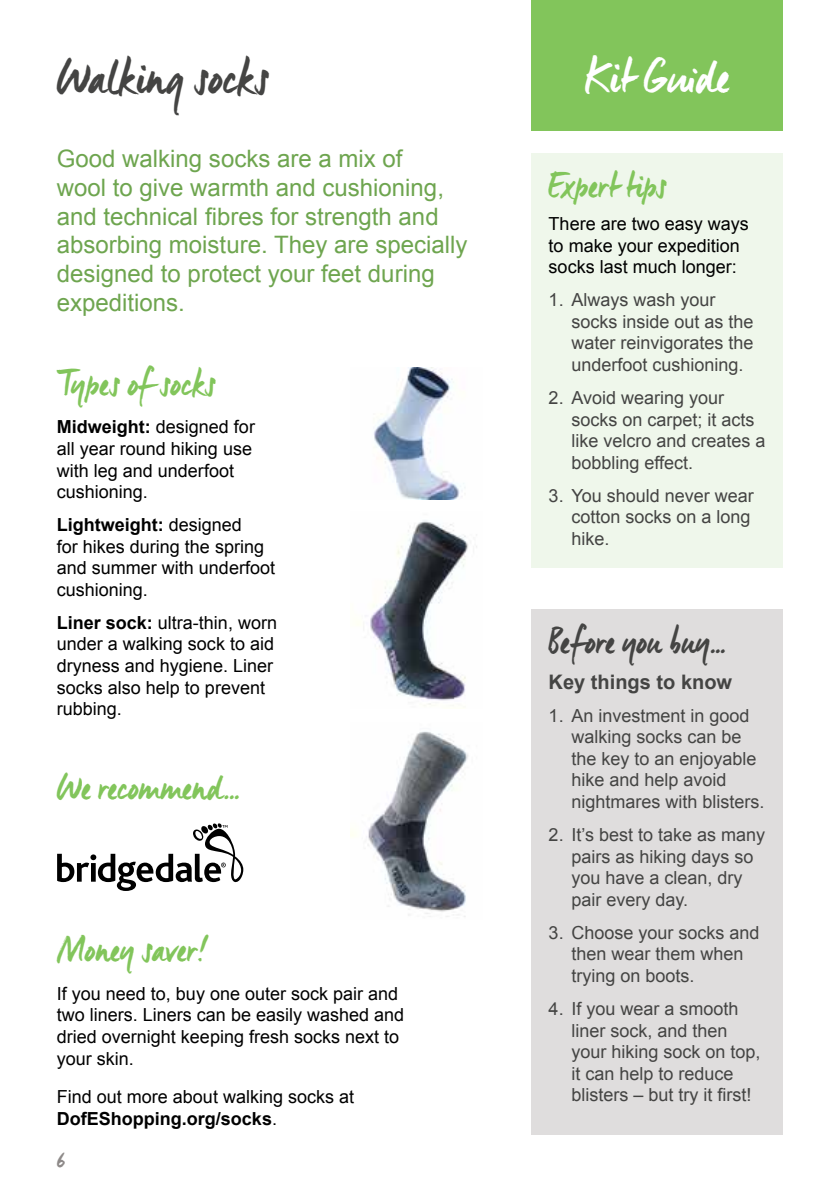
<style>
.page{position:relative;width:840px;height:1191px;background:#fff}
.page>*{position:absolute;margin:0;border:0;box-sizing:border-box;transform-origin:0 0}
.t1{font:48px "Manus";color:#444443}
.t2{font:48px "Manus";letter-spacing:.005em;color:#fff}
.t3{font:36px "Manus";color:#82c55b}
.t4{font:36px "Manus";color:#444443}
.t5{font:24px/28.8px "Arial";color:#6ea54f}
.t6{font:24px "Manus";color:#8e8a89}
.t7{font:700 20px "Arial";color:#444443}
.t8{font:18px/21.6px "Arial";color:#444443}
.t9{font:18px/21.6px "Arial";color:#000}
.s1{font-weight:700}
</style>
<div class="page">
<div style="left:531px;top:153px;width:251px;height:414px;background:#eff7eb"></div>
<div style="left:531px;top:609px;width:251px;height:525px;background:#dfdddd"></div>
<div style="left:531px;top:0;width:251px;height:130px;background:#82c55b"></div>
<svg style="left:57px;top:823px;width:186px;height:68px"></svg>
<img style="left:374px;top:368px;width:91px;height:131px">
<img style="left:357px;top:520px;width:120px;height:186px">
<img style="left:351px;top:731px;width:117px;height:186px">
<h1 class="t1" style="left:57px;top:48px;width:214px">Walking socks</h1>
<h3 class="t5" style="left:57px;top:144px;width:412px">Good walking socks are a mix of<br>wool to give warmth and cushioning, and technical fibres for strength and absorbing moisture. They are specially designed to protect your feet during expeditions.</h3>
<h2 class="t3" style="left:57px;top:361px;width:161px">Types of socks</h2>
<p class="t9" style="left:57px;top:416px;width:200px"><span class="s1">Midweight:</span> designed for all year round hiking use with leg and underfoot cushioning.</p>
<p class="t9" style="left:57px;top:514px;width:220px"><span class="s1">Lightweight:</span> designed<br>for hikes during the spring and summer with underfoot cushioning.</p>
<p class="t9" style="left:57px;top:612px;width:222px"><span class="s1">Liner sock:</span> ultra-thin, worn under a walking sock to aid dryness and hygiene. Liner socks also help to prevent rubbing.</p>
<h2 class="t3" style="left:57px;top:765px;width:184px">We recommend...</h2>
<h2 class="t3" style="left:57px;top:927px;width:150px">Money saver!</h2>
<p class="t9" style="left:57px;top:982px;width:349px">If you need to, buy one outer sock pair and two liners. Liners can be easily washed and dried overnight keeping fresh socks next to your skin.</p>
<p class="t9" style="left:57px;top:1086px;width:299px">Find out more about walking socks at<br><span class="s1">DofEShopping.org/socks</span>.</p>
<h3 class="t6" style="left:57px;top:1144px;width:10px">6</h3>
<h1 class="t2" style="left:585px;top:47px;width:146px">Kit Guide</h1>
<h2 class="t3" style="left:548px;top:164px;width:120px">Expert tips</h2>
<p class="t9" style="left:548px;top:213px;width:202px">There are two easy ways to make your expedition socks last much longer:</p>
<p class="t8" style="left:571px;top:289px;width:184px;text-indent:-23px">1. Always wash your socks inside out as the water reinvigorates the underfoot cushioning.</p>
<p class="t8" style="left:571px;top:387px;width:196px;text-indent:-23px">2. Avoid wearing your socks on carpet; it acts like velcro and creates a bobbling effect.</p>
<p class="t8" style="left:571px;top:485px;width:184px;text-indent:-23px">3. You should never wear cotton socks on a long hike.</p>
<h2 class="t4" style="left:548px;top:620px;width:178px">Before you buy...</h2>
<p class="t7" style="left:548px;top:668px;width:185px">Key things to know</p>
<p class="t8" style="left:571px;top:704px;width:195px;text-indent:-23px">1. An investment in good walking socks can be the key to an enjoyable hike and help avoid nightmares with blisters.</p>
<p class="t8" style="left:571px;top:824px;width:195px;text-indent:-23px">2. It’s best to take as many pairs as hiking days so you have a clean, dry pair every day.</p>
<p class="t8" style="left:571px;top:921px;width:190px;text-indent:-23px">3. Choose your socks and then wear them when trying on boots.</p>
<p class="t8" style="left:571px;top:998px;width:191px;text-indent:-23px">4. If you wear a smooth liner sock, and then your hiking sock on top, it can help to reduce blisters – but try it first!</p>
</div>
